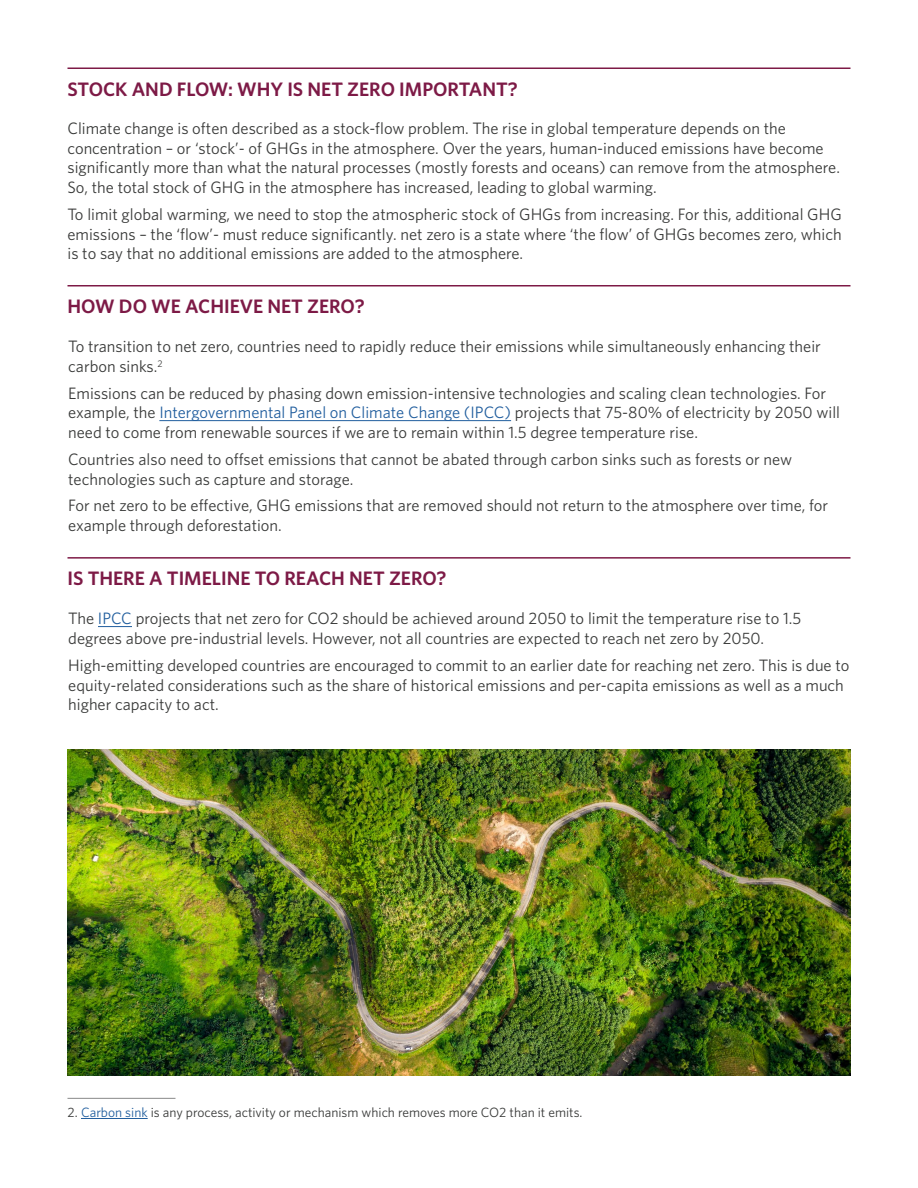
<style>
.page{position:relative;width:918px;height:1188px;background:#fff}
.page>*{position:absolute;margin:0;border:0;box-sizing:border-box;transform-origin:0 0}
.t1{font:600 19.5px "Whitney";color:#7d1a46}
.t2{font:16.5px/19.8px "Whitney";color:#393a39}
.t3{font:13.5px "Whitney";color:#393a39}
.s1{color:#215e9e}
</style>
<div class="page">
<hr style="left:68px;top:285px;width:782px;height:1px;background:#7d1a46">
<hr style="left:68px;top:557px;width:782px;height:2px;background:#7d1a46">
<hr style="left:159px;top:420px;width:352px;height:1px;background:#215e9e">
<hr style="left:98px;top:626px;width:34px;height:1px;background:#215e9e">
<hr style="left:81px;top:1118px;width:67px;height:1px;background:#215e9e">
<hr style="left:68px;top:1098px;width:108px;height:1px;background:#969696">
<hr style="left:68px;top:68px;width:782px;height:1px;background:#7d1a46">
<img style="left:68px;top:750px;width:783px;height:326px">
<p class="t1" style="left:68px;top:77px;width:452px">STOCK AND FLOW: WHY IS NET ZERO IMPORTANT?</p>
<p class="t2" style="left:68px;top:118px;width:774px">Climate change is often described as a stock-flow problem. The rise in global temperature depends on the concentration – or ‘stock’- of GHGs in the atmosphere. Over the years, human-induced emissions have become significantly more than what the natural processes (mostly forests and oceans) can remove from the atmosphere.<br>So, the total stock of GHG in the atmosphere has increased, leading to global warming.</p>
<p class="t2" style="left:68px;top:204px;width:776px;text-align:justify">To limit global warming, we need to stop the atmospheric stock of GHGs from increasing. For this, additional GHG emissions – the ‘flow’- must reduce significantly. net zero is a state where ‘the flow’ of GHGs becomes zero, which is to say that no additional emissions are added to the atmosphere.</p>
<p class="t1" style="left:68px;top:295px;width:299px">HOW DO WE ACHIEVE NET ZERO?</p>
<p class="t2" style="left:68px;top:336px;width:754px">To transition to net zero, countries need to rapidly reduce their emissions while simultaneously enhancing their carbon sinks.<sup>2</sup></p>
<p class="t2" style="left:68px;top:383px;width:773px">Emissions can be reduced by phasing down emission-intensive technologies and scaling clean technologies. For example, the <span class="s1">Intergovernmental Panel on Climate Change (IPCC)</span> projects that 75-80% of electricity by 2050 will need to come from renewable sources if we are to remain within 1.5 degree temperature rise.</p>
<p class="t2" style="left:68px;top:449px;width:725px">Countries also need to offset emissions that cannot be abated through carbon sinks such as forests or new technologies such as capture and storage.</p>
<p class="t2" style="left:68px;top:495px;width:761px">For net zero to be effective, GHG emissions that are removed should not return to the atmosphere over time, for example through deforestation.</p>
<p class="t1" style="left:68px;top:567px;width:381px">IS THERE A TIMELINE TO REACH NET ZERO?</p>
<p class="t2" style="left:68px;top:608px;width:735px">The <span class="s1">IPCC</span> projects that net zero for CO2 should be achieved around 2050 to limit the temperature rise to 1.5 degrees above pre-industrial levels. However, not all countries are expected to reach net zero by 2050.</p>
<p class="t2" style="left:68px;top:655px;width:783px">High-emitting developed countries are encouraged to commit to an earlier date for reaching net zero. This is due to equity-related considerations such as the share of historical emissions and per-capita emissions as well as a much higher capacity to act.</p>
<p class="t3" style="left:68px;top:1104px;width:517px">2. <span class="s1">Carbon sink</span> is any process, activity or mechanism which removes more CO2 than it emits.</p>
</div>
